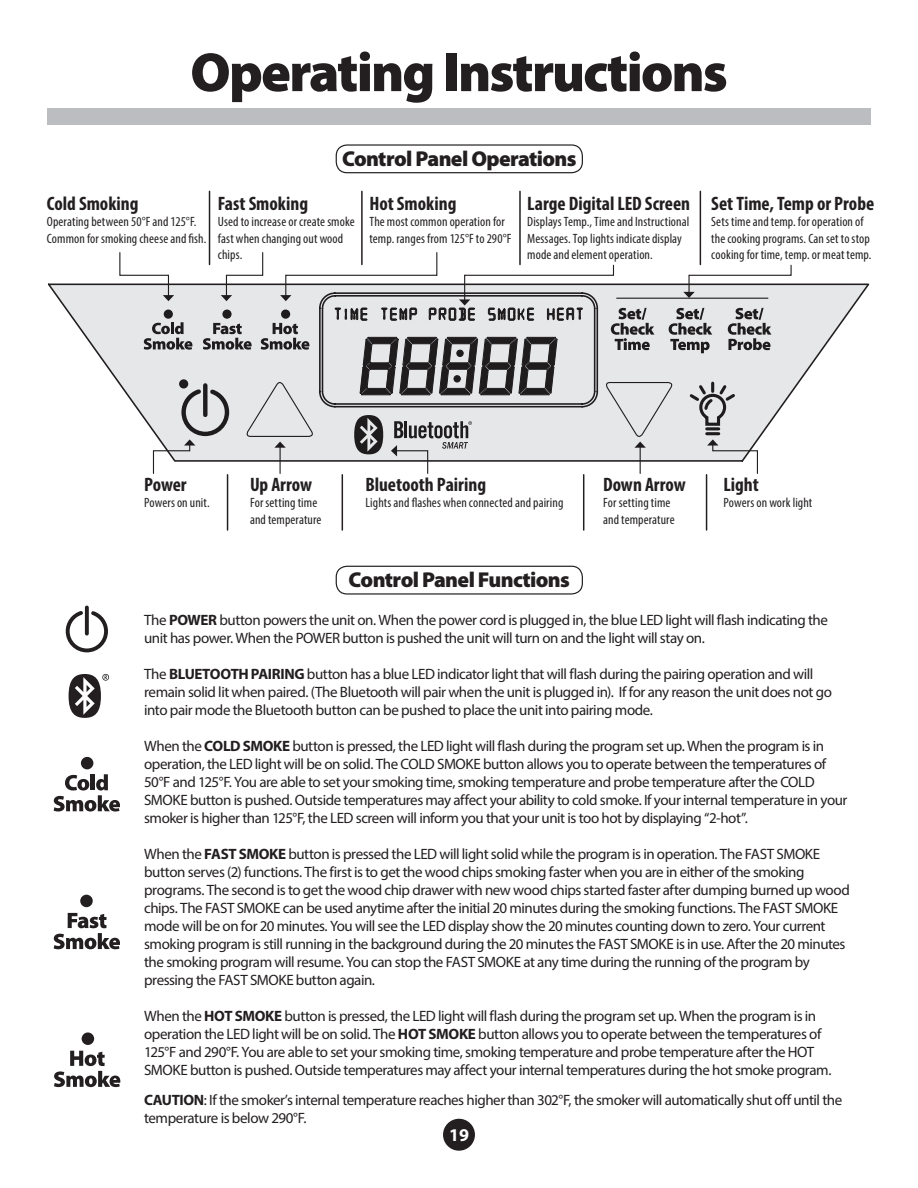
<style>
.page{position:relative;width:918px;height:1188px;background:#fff}
.page>*{position:absolute;margin:0;border:0;box-sizing:border-box;transform-origin:0 0}
.t1{font:900 55.5px "Myriad Pro";letter-spacing:-.035em;color:#231f20}
.t2{font:900 21.6px "Myriad Pro";letter-spacing:-.03em;color:#231f20}
.t3{font:700 condensed 19.5px "Myriad Pro";color:#231f20}
.t4{font:700 18px "Myriad Pro";color:#fff}
.t5{font:15px/18px "Myriad Pro";letter-spacing:-.03em;color:#231f20}
.t6{font:condensed 13.5px/16.2px "Myriad Pro";letter-spacing:.01em;color:#231f20}
.s1{font-weight:700}
</style>
<div class="page">
<div style="left:47px;top:109px;width:823px;height:16px;background:#bcbdc0"></div>
<hr style="left:209px;top:191px;width:1px;height:74px;background:#231f20">
<hr style="left:361px;top:191px;width:2px;height:74px;background:#231f20">
<hr style="left:519px;top:191px;width:2px;height:74px;background:#231f20">
<hr style="left:700px;top:191px;width:1px;height:74px;background:#231f20">
<hr style="left:706px;top:475px;width:1px;height:55px;background:#231f20">
<hr style="left:583px;top:475px;width:1px;height:55px;background:#231f20">
<hr style="left:342px;top:475px;width:1px;height:55px;background:#231f20">
<hr style="left:227px;top:475px;width:1px;height:55px;background:#231f20">
<svg style="left:119px;top:251px;width:673px;height:224px"></svg>
<div style="left:336px;top:144px;width:247px;height:29px;border:1px solid #231f20;border-radius:11px"></div>
<div style="left:336px;top:566px;width:247px;height:29px;border:1px solid #231f20;border-radius:11px"></div>
<svg style="left:49px;top:284px;width:818px;height:176px;fill:#e6e7e9"></svg>
<svg style="left:65px;top:605px;width:43px;height:48px"></svg>
<div style="left:81px;top:757px;width:12px;height:12px;background:#231f20;border-radius:50%"></div>
<svg style="left:54px;top:774px;width:66px;height:38px"></svg>
<div style="left:80px;top:895px;width:13px;height:12px;background:#231f20;border-radius:50%"></div>
<svg style="left:54px;top:913px;width:66px;height:36px"></svg>
<div style="left:82px;top:1032px;width:12px;height:13px;background:#231f20;border-radius:50%"></div>
<svg style="left:54px;top:1051px;width:66px;height:36px"></svg>
<svg style="left:69px;top:674px;width:40px;height:44px"></svg>
<div style="left:444px;top:1120px;width:30px;height:30px;background:#231f20;border-radius:50%"></div>
<div style="left:443px;top:1119px;width:32px;height:32px;border:2px solid #231f20;border-radius:50%"></div>
<h1 class="t1" style="left:190px;top:41px;width:539px">Operating Instructions</h1>
<h3 class="t3" style="left:47px;top:192px;width:93px">Cold Smoking</h3>
<p class="t6" style="left:47px;top:214px;width:161px">Operating between 50°F and 125°F.<br>Common for smoking cheese and fish.</p>
<h2 class="t2" style="left:342px;top:146px;width:236px">Control Panel Operations</h2>
<h3 class="t3" style="left:218px;top:192px;width:92px">Fast Smoking</h3>
<p class="t6" style="left:218px;top:214px;width:138px">Used to increase or create smoke fast when changing out wood chips.</p>
<h3 class="t3" style="left:369px;top:192px;width:88px">Hot Smoking</h3>
<p class="t6" style="left:369px;top:214px;width:143px">The most common operation for temp. ranges from 125°F to 290°F</p>
<h3 class="t3" style="left:527px;top:192px;width:164px">Large Digital LED Screen</h3>
<p class="t6" style="left:527px;top:214px;width:164px">Displays Temp., Time and Instructional<br>Messages. Top lights indicate display mode and element operation.</p>
<h3 class="t3" style="left:711px;top:192px;width:164px">Set Time, Temp or Probe</h3>
<p class="t6" style="left:711px;top:214px;width:162px">Sets time and temp. for operation of the cooking programs. Can set to stop cooking for time, temp. or meat temp.</p>
<h3 class="t3" style="left:144px;top:473px;width:44px">Power</h3>
<p class="t6" style="left:144px;top:495px;width:67px">Powers on unit.</p>
<h3 class="t3" style="left:250px;top:473px;width:64px">Up Arrow</h3>
<p class="t6" style="left:250px;top:495px;width:73px">For setting time and temperature</p>
<h3 class="t3" style="left:366px;top:473px;width:122px">Bluetooth Pairing</h3>
<p class="t6" style="left:366px;top:495px;width:199px">Lights and flashes when connected and pairing</p>
<h2 class="t2" style="left:349px;top:567px;width:223px">Control Panel Functions</h2>
<h3 class="t3" style="left:603px;top:473px;width:84px">Down Arrow</h3>
<p class="t6" style="left:603px;top:495px;width:73px">For setting time and temperature</p>
<h3 class="t3" style="left:724px;top:473px;width:37px">Light</h3>
<p class="t6" style="left:724px;top:495px;width:90px">Powers on work light</p>
<p class="t5" style="left:144px;top:611px;width:685px">The <span class="s1">POWER</span> button powers the unit on. When the power cord is plugged in, the blue LED light will flash indicating the unit has power. When the POWER button is pushed the unit will turn on and the light will stay on.</p>
<p class="t5" style="left:144px;top:665px;width:689px">The <span class="s1">BLUETOOTH PAIRING</span> button has a blue LED indicator light that will flash during the pairing operation and will remain solid lit when paired. (The Bluetooth will pair when the unit is plugged in). If for any reason the unit does not go into pair mode the Bluetooth button can be pushed to place the unit into pairing mode.</p>
<p class="t5" style="left:144px;top:737px;width:705px">When the <span class="s1">COLD SMOKE</span> button is pressed, the LED light will flash during the program set up. When the program is in operation, the LED light will be on solid. The COLD SMOKE button allows you to operate between the temperatures of 50°F and 125°F. You are able to set your smoking time, smoking temperature and probe temperature after the COLD SMOKE button is pushed. Outside temperatures may affect your ability to cold smoke. If your internal temperature in your smoker is higher than 125°F, the LED screen will inform you that your unit is too hot by displaying “2-hot”.</p>
<p class="t5" style="left:144px;top:845px;width:707px">When the <span class="s1">FAST SMOKE</span> button is pressed the LED will light solid while the program is in operation. The FAST SMOKE button serves (2) functions. The first is to get the wood chips smoking faster when you are in either of the smoking programs. The second is to get the wood chip drawer with new wood chips started faster after dumping burned up wood chips. The FAST SMOKE can be used anytime after the initial 20 minutes during the smoking functions. The FAST SMOKE mode will be on for 20 minutes. You will see the LED display show the 20 minutes counting down to zero. Your current smoking program is still running in the background during the 20 minutes the FAST SMOKE is in use. After the 20 minutes the smoking program will resume. You can stop the FAST SMOKE at any time during the running of the program by pressing the FAST SMOKE button again.</p>
<p class="t5" style="left:144px;top:1007px;width:689px">When the <span class="s1">HOT SMOKE</span> button is pressed, the LED light will flash during the program set up. When the program is in operation the LED light will be on solid. The <span class="s1">HOT SMOKE</span> button allows you to operate between the temperatures of 125°F and 290°F. You are able to set your smoking time, smoking temperature and probe temperature after the HOT SMOKE button is pushed. Outside temperatures may affect your internal temperatures during the hot smoke program.</p>
<p class="t5" style="left:144px;top:1091px;width:700px"><span class="s1">CAUTION</span>: If the smoker’s internal temperature reaches higher than 302°F, the smoker will automatically shut off until the temperature is below 290°F.</p>
<p class="t4" style="left:449px;top:1124px;width:21px">19</p>
</div>
